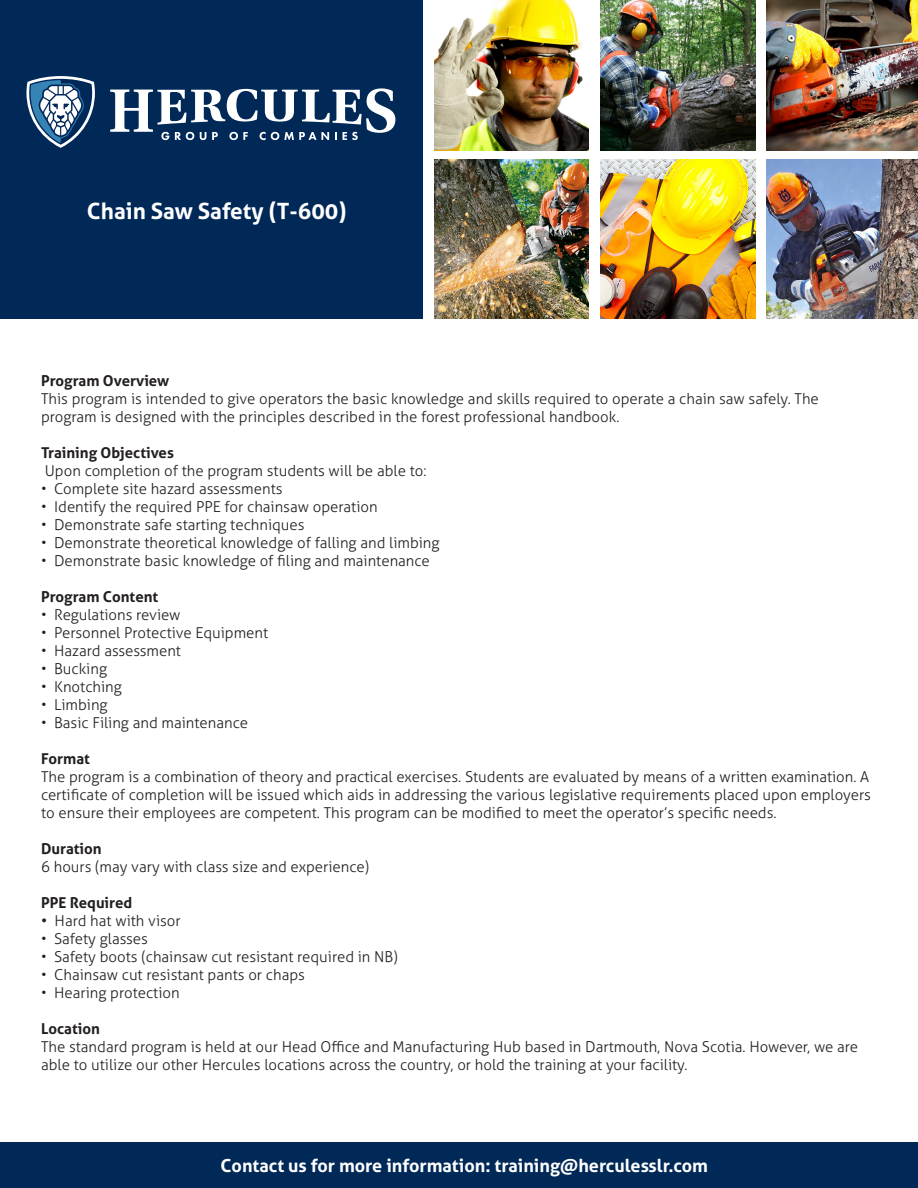
<style>
.page{position:relative;width:918px;height:1188px;background:#fff}
.page>*{position:absolute;margin:0;border:0;box-sizing:border-box;transform-origin:0 0}
.t1{font:700 22.5px "Aller";color:#fff}
.t2{font:700 18px "Aller";color:#fff}
.t3{font:300 15px/18px "Aller";color:#231f20}
.t4{font:700 15px "Aller";color:#231f20}
.s1{font-weight:400}
</style>
<div class="page">
<div style="left:0;top:0;width:423px;height:319px;background:#002958"></div>
<svg style="left:110px;top:88px;width:285px;height:52px"></svg>
<svg style="left:26px;top:76px;width:69px;height:72px"></svg>
<img style="left:767px;top:0;width:151px;height:150px">
<img style="left:767px;top:160px;width:151px;height:159px">
<img style="left:434px;top:160px;width:155px;height:159px">
<img style="left:600px;top:160px;width:155px;height:159px">
<img style="left:600px;top:0;width:155px;height:150px">
<img style="left:434px;top:0;width:155px;height:150px">
<div style="left:0;top:1142px;width:918px;height:46px;background:#002958"></div>
<p class="t1" style="left:87px;top:197px;width:261px">Chain Saw Safety (T-600)</p>
<p class="t4" style="left:41px;top:371px;width:130px">Program Overview</p>
<p class="t3" style="left:41px;top:390px;width:779px">This program is intended to give operators the basic knowledge and skills required to operate a chain saw safely. The program is designed with the principles described in the forest professional handbook.</p>
<p class="t4" style="left:41px;top:443px;width:134px">Training Objectives</p>
<p class="t3" style="left:45px;top:462px;width:383px">Upon completion of the program students will be able to:</p>
<p class="t3" style="left:41px;top:480px;width:243px">• Complete site hazard assessments</p>
<p class="t3" style="left:41px;top:498px;width:338px">• Identify the required PPE for chainsaw operation</p>
<p class="t3" style="left:41px;top:516px;width:265px">• Demonstrate safe starting techniques</p>
<p class="t3" style="left:41px;top:534px;width:400px">• Demonstrate theoretical knowledge of falling and limbing</p>
<p class="t3" style="left:41px;top:552px;width:390px">• Demonstrate basic knowledge of filing and maintenance</p>
<p class="t4" style="left:41px;top:587px;width:119px">Program Content</p>
<p class="t3" style="left:41px;top:606px;width:141px">• Regulations review</p>
<p class="t3" style="left:41px;top:624px;width:229px">• Personnel Protective Equipment</p>
<p class="t3" style="left:41px;top:642px;width:142px">• Hazard assessment</p>
<p class="t3" style="left:41px;top:660px;width:67px">• Bucking</p>
<p class="t3" style="left:41px;top:678px;width:82px">• Knotching</p>
<p class="t3" style="left:41px;top:696px;width:68px">• Limbing</p>
<p class="t3" style="left:41px;top:714px;width:208px">• Basic Filing and maintenance</p>
<p class="t4" style="left:41px;top:749px;width:50px">Format</p>
<p class="t3" style="left:41px;top:768px;width:831px;text-align:justify">The program is a combination of theory and practical exercises. Students are evaluated by means of a written examination. A certificate of completion will be issued which aids in addressing the various legislative requirements placed upon employers to ensure their employees are competent. This program can be modified to meet the operator’s specific needs.</p>
<p class="t4" style="left:41px;top:839px;width:62px">Duration</p>
<p class="t3" style="left:41px;top:858px;width:330px">6 hours (may vary with class size and experience)</p>
<p class="t4" style="left:41px;top:893px;width:93px">PPE Required</p>
<p class="t3" style="left:41px;top:912px;width:141px"><span class="s1">•</span> Hard hat with visor</p>
<p class="t3" style="left:41px;top:930px;width:108px">• Safety glasses</p>
<p class="t3" style="left:41px;top:948px;width:358px">• Safety boots (chainsaw cut resistant required in NB)</p>
<p class="t3" style="left:41px;top:966px;width:266px">• Chainsaw cut resistant pants or chaps</p>
<p class="t3" style="left:41px;top:984px;width:140px">• Hearing protection</p>
<p class="t4" style="left:41px;top:1019px;width:60px">Location</p>
<p class="t3" style="left:41px;top:1038px;width:819px">The standard program is held at our Head Office and Manufacturing Hub based in Dartmouth, Nova Scotia. However, we are able to utilize our other Hercules locations across the country, or hold the training at your facility.</p>
<p class="t2" style="left:221px;top:1154px;width:489px">Contact us for more information: training@herculesslr.com</p>
</div>
